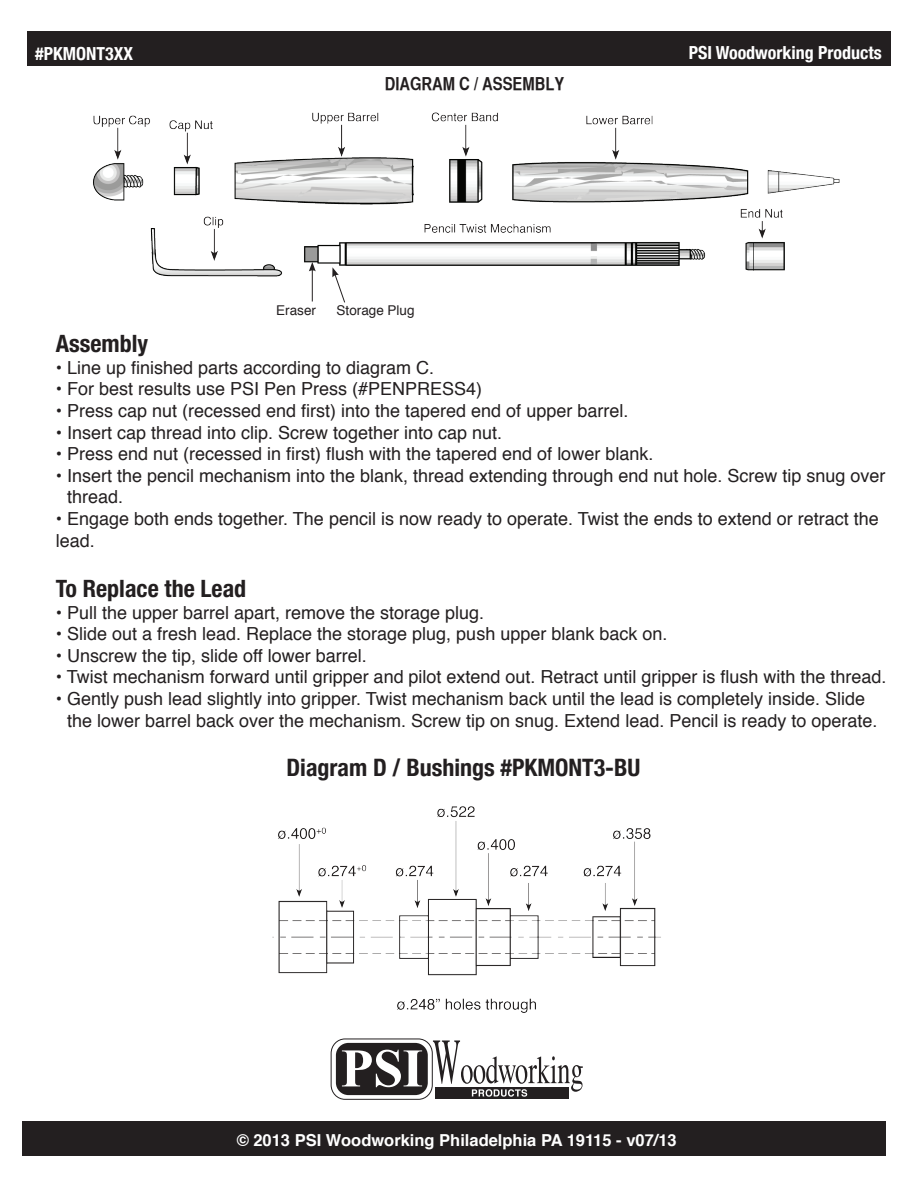
<style>
.page{position:relative;width:918px;height:1188px;background:#fff}
.page>*{position:absolute;margin:0;border:0;box-sizing:border-box;transform-origin:0 0}
.t1{font:700 condensed 24px "Helvetica Neue";color:#231f20}
.t2{font:700 condensed 24px "Helvetica Neue";color:#231f20}
.t3{font:18px/21.6px "Helvetica";color:#231f20}
.t4{font:700 condensed 18px "Helvetica Neue";color:#fff}
.t5{font:18px "Helvetica CY Bold";color:#231f20}
.t6{font:700 16.5px "Helvetica";color:#fff}
.t7{font:13.5px "Helvetica";color:#231f20}
</style>
<div class="page">
<svg style="left:331px;top:1039px;width:101px;height:60px"></svg>
<div style="left:331px;top:1039px;width:102px;height:61px;border:1px solid #231f20;border-radius:14px"></div>
<div style="left:435px;top:1087px;width:134px;height:12px;background:#231f20"></div>
<svg style="left:336px;top:1040px;width:247px;height:57px"></svg>
<div style="left:27px;top:32px;width:864px;height:34px;background:#231f20"></div>
<div style="left:22px;top:1121px;width:864px;height:35px;background:#231f20"></div>
<img style="left:272px;top:806px;width:389px;height:207px">
<hr style="left:312px;top:269px;width:1px;height:33px;background:#231f20">
<svg style="left:339px;top:288px;width:6px;height:15px"></svg>
<img style="left:93px;top:112px;width:747px;height:176px">
<p class="t4" style="left:35px;top:42px;width:99px">#PKMONT3XX</p>
<p class="t4" style="left:689px;top:42px;width:195px">PSI Woodworking Products</p>
<p class="t5" style="left:385px;top:73px;width:181px">DIAGRAM C / ASSEMBLY</p>
<p class="t7" style="left:276px;top:300px;width:41px">Eraser</p>
<p class="t7" style="left:337px;top:300px;width:80px">Storage Plug</p>
<h1 class="t2" style="left:56px;top:329px;width:94px">Assembly</h1>
<p class="t3" style="left:56px;top:357px;width:380px">• Line up finished parts according to diagram C.</p>
<p class="t3" style="left:56px;top:379px;width:428px">• For best results use PSI Pen Press (#PENPRESS4)</p>
<p class="t3" style="left:56px;top:400px;width:574px">• Press cap nut (recessed end first) into the tapered end of upper barrel.</p>
<p class="t3" style="left:56px;top:422px;width:448px">• Insert cap thread into clip. Screw together into cap nut.</p>
<p class="t3" style="left:56px;top:444px;width:599px">• Press end nut (recessed in first) flush with the tapered end of lower blank.</p>
<p class="t3" style="left:67px;top:465px;width:820px;text-indent:-11px">• Insert the pencil mechanism into the blank, thread extending through end nut hole. Screw tip snug over thread.</p>
<p class="t3" style="left:56px;top:508px;width:825px">• Engage both ends together. The pencil is now ready to operate. Twist the ends to extend or retract the lead.</p>
<h1 class="t2" style="left:56px;top:574px;width:192px">To Replace the Lead</h1>
<p class="t3" style="left:56px;top:602px;width:430px">• Pull the upper barrel apart, remove the storage plug.</p>
<p class="t3" style="left:56px;top:624px;width:613px">• Slide out a fresh lead. Replace the storage plug, push upper blank back on.</p>
<p class="t3" style="left:56px;top:645px;width:313px">• Unscrew the tip, slide off lower barrel.</p>
<p class="t3" style="left:56px;top:667px;width:832px">• Twist mechanism forward until gripper and pilot extend out. Retract until gripper is flush with the thread.</p>
<p class="t3" style="left:67px;top:688px;width:812px;text-indent:-11px">• Gently push lead slightly into gripper. Twist mechanism back until the lead is completely inside. Slide the lower barrel back over the mechanism. Screw tip on snug. Extend lead. Pencil is ready to operate.</p>
<h1 class="t1" style="left:287px;top:753px;width:355px">Diagram D / Bushings #PKMONT3-BU</h1>
<p class="t6" style="left:237px;top:1127px;width:442px">© 2013 PSI Woodworking Philadelphia PA 19115 - v07/13</p>
</div>
